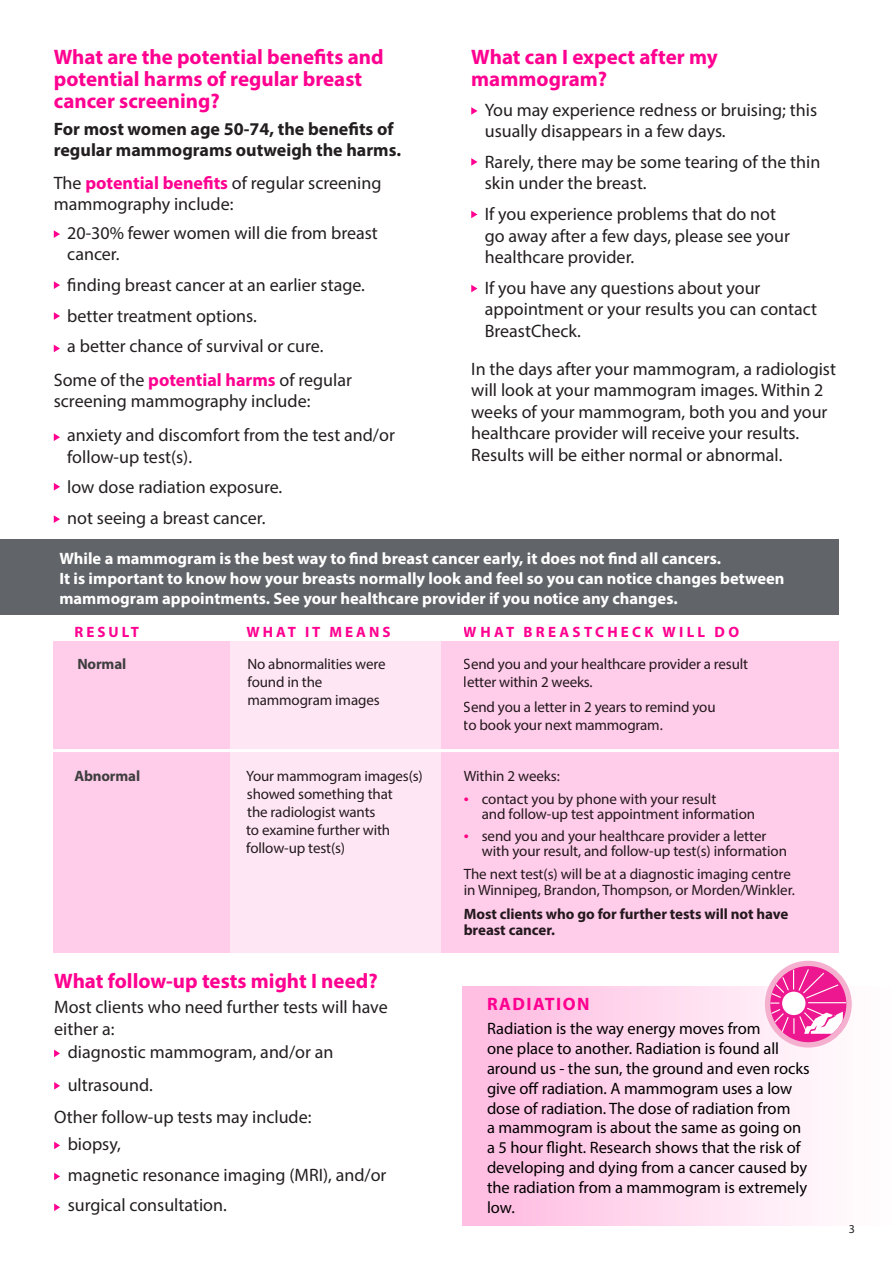
<style>
.page{position:relative;width:893px;height:1263px;background:#fff}
.page>*{position:absolute;margin:0;border:0;box-sizing:border-box;transform-origin:0 0}
.t1{font:700 21px/22.2px "Myriad Pro";color:#ff0090}
.t2{font:18px/21.6px "Myriad Pro";color:#231f20}
.t3{font:700 18px/21.6px "Myriad Pro";color:#231f20}
.t4{font:700 18px "Myriad Pro";letter-spacing:.08em;color:#ff0090}
.t5{font:16.5px/19.8px "Myriad Pro";color:#000}
.t6{font:700 16.5px/19.8px "Myriad Pro";color:#fff}
.t7{font:15px/18px "Myriad Pro";letter-spacing:-.01em;color:#231f20}
.t8{font:700 15px/16.5px "Myriad Pro";letter-spacing:-.005em;color:#231f20}
.t9{font:700 15px "Myriad Pro";letter-spacing:.21em;color:#ff0090}
.t10{font:700 15px "Myriad Pro";letter-spacing:-.01em;color:#3e3e3f}
.t11{font:12px "Myriad Pro";color:#231f20}
.s1{font-weight:700;color:#ff0090}
.s2{font-size:18px;color:#ff0090}
</style>
<div class="page">
<div style="left:462px;top:986px;width:431px;height:239px;background:linear-gradient(to right,#ffbae0,#fff)"></div>
<div style="left:54px;top:642px;width:176px;height:311px;background:#ffcce9"></div>
<div style="left:230px;top:642px;width:211px;height:311px;background:#ffe6f4"></div>
<div style="left:441px;top:642px;width:398px;height:311px;background:#ffcce9"></div>
<hr style="left:29px;top:749px;width:810px;height:3px;background:#fff">
<div style="left:0;top:539px;width:839px;height:76px;background:#616569"></div>
<svg style="left:768px;top:963px;width:81px;height:82px"></svg>
<hr style="left:808px;top:1002px;width:38px;height:1px;background:#fff">
<svg style="left:770px;top:968px;width:73px;height:66px"></svg>
<hr style="left:770px;top:1034px;width:76px;height:2px;background:#ed178f">
<div style="left:765px;top:961px;width:87px;height:86px;border:5px solid #f5b0cf;border-radius:50%"></div>
<svg style="left:471px;top:285px;width:6px;height:7px"></svg>
<svg style="left:471px;top:211px;width:6px;height:7px"></svg>
<svg style="left:471px;top:158px;width:6px;height:8px"></svg>
<svg style="left:471px;top:107px;width:6px;height:8px"></svg>
<svg style="left:54px;top:230px;width:6px;height:8px"></svg>
<svg style="left:54px;top:281px;width:6px;height:8px"></svg>
<svg style="left:54px;top:312px;width:6px;height:8px"></svg>
<svg style="left:54px;top:345px;width:6px;height:7px"></svg>
<svg style="left:54px;top:433px;width:6px;height:8px"></svg>
<svg style="left:54px;top:483px;width:6px;height:7px"></svg>
<svg style="left:54px;top:515px;width:6px;height:8px"></svg>
<svg style="left:54px;top:1049px;width:6px;height:8px"></svg>
<svg style="left:54px;top:1082px;width:6px;height:7px"></svg>
<svg style="left:54px;top:1141px;width:6px;height:8px"></svg>
<svg style="left:54px;top:1172px;width:6px;height:8px"></svg>
<svg style="left:54px;top:1203px;width:6px;height:8px"></svg>
<p class="t1" style="left:54px;top:45px;width:331px">What are the potential benefits and potential harms of regular breast cancer screening?</p>
<p class="t3" style="left:54px;top:117px;width:349px">For most women age 50-74, the benefits of regular mammograms outweigh the harms.</p>
<p class="t2" style="left:54px;top:172px;width:329px">The <span class="s1">potential benefits</span> of regular screening mammography include:</p>
<p class="t2" style="left:67px;top:222px;width:312px">20-30% fewer women will die from breast cancer.</p>
<p class="t2" style="left:67px;top:274px;width:299px">finding breast cancer at an earlier stage.</p>
<p class="t2" style="left:67px;top:304px;width:191px">better treatment options.</p>
<p class="t2" style="left:67px;top:335px;width:258px">a better chance of survival or cure.</p>
<p class="t2" style="left:54px;top:369px;width:300px">Some of the <span class="s1">potential harms</span> of regular screening mammography include:</p>
<p class="t2" style="left:67px;top:424px;width:329px">anxiety and discomfort from the test and/or follow-up test(s).</p>
<p class="t2" style="left:67px;top:476px;width:217px">low dose radiation exposure.</p>
<p class="t2" style="left:67px;top:507px;width:200px">not seeing a breast cancer.</p>
<p class="t1" style="left:471px;top:45px;width:248px">What can I expect after my mammogram?</p>
<p class="t2" style="left:485px;top:98px;width:334px">You may experience redness or bruising; this usually disappears in a few days.</p>
<p class="t2" style="left:485px;top:151px;width:337px">Rarely, there may be some tearing of the thin skin under the breast.</p>
<p class="t2" style="left:485px;top:203px;width:307px">If you experience problems that do not go away after a few days, please see your healthcare provider.</p>
<p class="t2" style="left:485px;top:277px;width:334px">If you have any questions about your appointment or your results you can contact<br>BreastCheck.</p>
<p class="t2" style="left:471px;top:357px;width:366px">In the days after your mammogram, a radiologist will look at your mammogram images. Within 2 weeks of your mammogram, both you and your healthcare provider will receive your results.<br>Results will be either normal or abnormal.</p>
<p class="t6" style="left:59px;top:548px;width:726px">While a mammogram is the best way to find breast cancer early, it does not find all cancers.<br>It is important to know how your breasts normally look and feel so you can notice changes between mammogram appointments. See your healthcare provider if you notice any changes.</p>
<p class="t9" style="left:75px;top:622px;width:66px">RESULT</p>
<p class="t9" style="left:246px;top:622px;width:146px">WHAT IT MEANS</p>
<p class="t9" style="left:464px;top:622px;width:277px">WHAT BREASTCHECK WILL DO</p>
<p class="t10" style="left:77px;top:654px;width:50px">Normal</p>
<p class="t7" style="left:247px;top:655px;width:140px">No abnormalities were found in the mammogram images</p>
<p class="t7" style="left:464px;top:654px;width:286px">Send you and your healthcare provider a result letter within 2 weeks.</p>
<p class="t7" style="left:464px;top:697px;width:253px">Send you a letter in 2 years to remind you to book your next mammogram.</p>
<p class="t10" style="left:74px;top:766px;width:67px">Abnormal</p>
<p class="t7" style="left:246px;top:766px;width:178px">Your mammogram images(s) showed something that<br>the radiologist wants<br>to examine further with follow-up test(s)</p>
<p class="t7" style="left:464px;top:766px;width:98px">Within 2 weeks:</p>
<p class="t7" style="left:482px;top:791px;width:275px;line-height:15px;text-indent:-18px"><span class="s2">•</span> contact you by phone with your result<br>and follow-up test appointment information</p>
<p class="t7" style="left:482px;top:828px;width:307px;line-height:15px;text-indent:-18px"><span class="s2">•</span> send you and your healthcare provider a letter with your result, and follow-up test(s) information</p>
<p class="t7" style="left:464px;top:865px;width:333px;line-height:16.5px">The next test(s) will be at a diagnostic imaging centre in Winnipeg, Brandon, Thompson, or Morden/Winkler.</p>
<p class="t8" style="left:464px;top:905px;width:326px">Most clients who go for further tests will not have breast cancer.</p>
<p class="t1" style="left:54px;top:969px;width:325px">What follow-up tests might I need?</p>
<p class="t2" style="left:54px;top:996px;width:335px">Most clients who need further tests will have either a:</p>
<p class="t4" style="left:487px;top:992px;width:104px">RADIATION</p>
<p class="t5" style="left:487px;top:1018px;width:324px">Radiation is the way energy moves from<br>one place to another. Radiation is found all around us - the sun, the ground and even rocks give off radiation. A mammogram uses a low dose of radiation. The dose of radiation from<br>a mammogram is about the same as going on a 5 hour flight. Research shows that the risk of developing and dying from a cancer caused by the radiation from a mammogram is extremely low.</p>
<p class="t2" style="left:68px;top:1041px;width:267px">diagnostic mammogram, and/or an</p>
<p class="t2" style="left:68px;top:1073px;width:87px">ultrasound.</p>
<p class="t2" style="left:54px;top:1105px;width:259px">Other follow-up tests may include:</p>
<p class="t2" style="left:68px;top:1133px;width:55px">biopsy,</p>
<p class="t2" style="left:68px;top:1164px;width:320px">magnetic resonance imaging (MRI), and/or</p>
<p class="t2" style="left:68px;top:1194px;width:161px">surgical consultation.</p>
<p class="t11" style="left:849px;top:1221px;width:8px">3</p>
</div>
